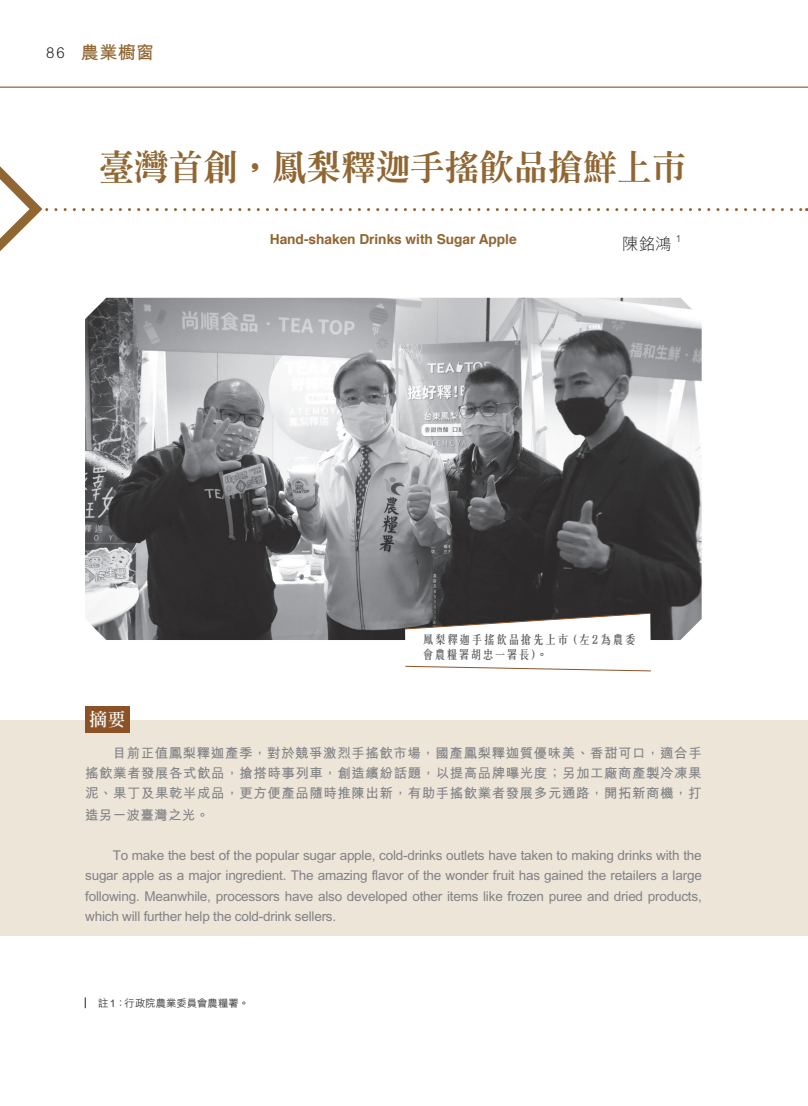
<style>
.page{position:relative;width:808px;height:1106px;background:#fff}
.page>*{position:absolute;margin:0;border:0;box-sizing:border-box;transform-origin:0 0}
.t1{font:800 34.5px "AR Ming B5";color:#906632}
.t2{font:700 18px "M Hei HK";color:#906632}
.t3{font:700 18px "AR Ming B5 HK";color:#fff}
.t4{font:300 16.5px "M Hei HK";color:#231f20}
.t5{font:700 13.8px "Helvetica";letter-spacing:-.005em;color:#906632}
.t6{font:700 13.5px/20.2px "M Hei HK";letter-spacing:.025em;color:#808285;text-align:justify}
.t7{font:500 12px/15px "C Song 3 HK";letter-spacing:.02em;color:#57585a}
.t8{font:500 10.35px "M Hei HK";color:#3e3e3f}
.t9{font:300 9.6px "M Hei HK";color:#231f20}
.s1{font-weight:300;font-size:15px;color:#231f20}
</style>
<div class="page">
<div style="left:0;top:720px;width:808px;height:215px;background:#eee5d9"></div>
<div style="left:85px;top:706px;width:45px;height:26px;background:#8b5227"></div>
<img style="left:85px;top:298px;width:617px;height:342px">
<svg style="left:404px;top:612px;width:248px;height:59px"></svg>
<svg style="left:0;top:166px;width:807px;height:85px"></svg>
<h2 class="t2" style="left:46px;top:40px;width:110px"><span class="s1">86</span> 農業櫥窗</h2>
<h1 class="t1" style="left:100px;top:149px;width:588px">臺灣首創，鳳梨釋迦手搖飲品搶鮮上市</h1>
<p class="t5" style="left:270px;top:227px;width:248px">Hand-shaken Drinks with Sugar Apple</p>
<p class="t4" style="left:622px;top:232px;width:51px">陳銘鴻</p>
<p class="t9" style="left:676px;top:231px;width:7px">1</p>
<h2 class="t3" style="left:89px;top:710px;width:38px">摘要</h2>
<p class="t7" style="left:422px;top:631px;width:216px">鳳梨釋迦手搖飲品搶先上市（左 2 為農委會農糧署胡忠一署長）。</p>
<p class="t6" style="left:85px;top:741px;width:618px;text-indent:28px">目前正值鳳梨釋迦產季，對於競爭激烈手搖飲市場，國產鳳梨釋迦質優味美、香甜可口，適合手搖飲業者發展各式飲品，搶搭時事列車，創造繽紛話題，以提高品牌曝光度；另加工廠商產製冷凍果泥、果丁及果乾半成品，更方便產品隨時推陳出新，有助手搖飲業者發展多元通路，開拓新商機，打</p>
<p class="t6" style="left:85px;top:804px;width:126px">造另一波臺灣之光。</p>
<p class="t6" style="left:85px;top:844px;width:618px;text-indent:28px">To make the best of the popular sugar apple, cold-drinks outlets have taken to making drinks with the sugar apple as a major ingredient. The amazing flavor of the wonder fruit has gained the retailers a large following. Meanwhile, processors have also developed other items like frozen puree and dried products, which will further help the cold-drink sellers.</p>
<p class="t8" style="left:98px;top:995px;width:152px">註1：行政院農業委員會農糧署。</p>
</div>
